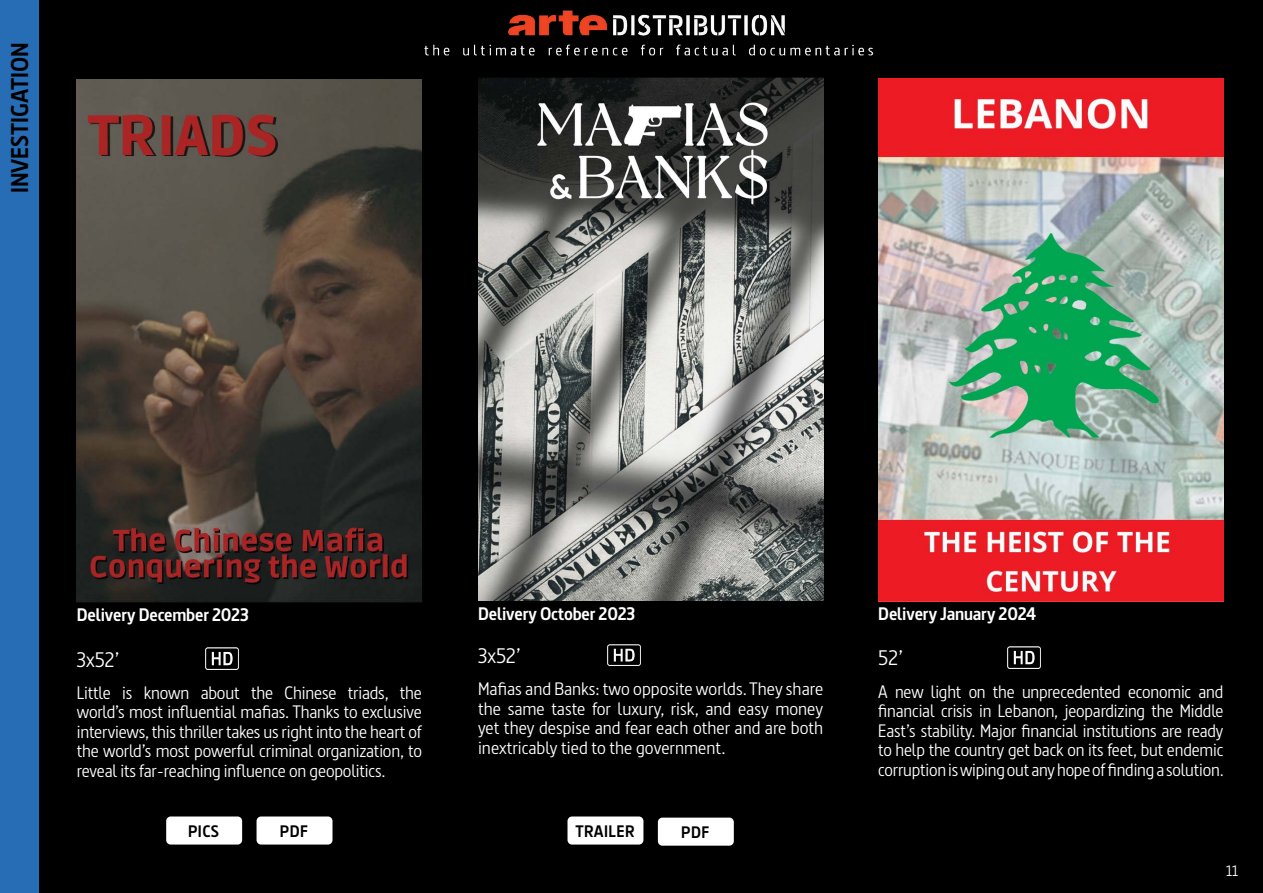
<style>
.page{position:relative;width:1263px;height:893px;background:#000}
.page>*{position:absolute;margin:0;border:0;box-sizing:border-box;transform-origin:0 0}
.t1{font:700 24px "Barna";color:#000}
.t2{font:21px "Barna";color:#fff}
.t3{font:18px/19.5px "Barna";letter-spacing:-.01em;color:#fff;text-align:justify}
.t4{font:700 18px "Barna";letter-spacing:-.01em;color:#fff}
.t5{font:700 16.5px "Barna";letter-spacing:.02em;color:#000}
.t6{font:15px "Barna";color:#fff}
</style>
<div class="page">
<img style="left:369px;top:10px;width:559px;height:75px">
<div style="left:0;top:0;width:38px;height:893px;background:#266db5"></div>
<img style="left:1007px;top:647px;width:34px;height:21px">
<img style="left:878px;top:79px;width:345px;height:523px">
<div style="left:166px;top:816px;width:76px;height:28px;background:#fff;border-radius:4px"></div>
<div style="left:257px;top:816px;width:75px;height:28px;background:#fff;border-radius:4px"></div>
<div style="left:567px;top:816px;width:76px;height:28px;background:#fff;border-radius:4px"></div>
<div style="left:658px;top:818px;width:76px;height:28px;background:#fff;border-radius:4px"></div>
<img style="left:478px;top:78px;width:345px;height:523px">
<img style="left:607px;top:644px;width:34px;height:22px">
<img style="left:205px;top:648px;width:34px;height:21px">
<img style="left:77px;top:80px;width:345px;height:523px">
<h1 class="t1" style="left:5px;top:128px;width:87px;rotate:-90deg">HISTORY</h1>
<h1 class="t1" style="left:5px;top:193px;width:153px;rotate:-90deg">INVESTIGATION</h1>
<p class="t4" style="left:77px;top:604px;width:174px">Delivery December 2023</p>
<p class="t4" style="left:478px;top:603px;width:159px">Delivery October 2023</p>
<p class="t4" style="left:878px;top:603px;width:159px">Delivery January 2024</p>
<p class="t2" style="left:77px;top:647px;width:44px">3x52’</p>
<p class="t2" style="left:478px;top:643px;width:44px">3x52’</p>
<p class="t2" style="left:878px;top:645px;width:26px">52’</p>
<p class="t3" style="left:77px;top:683px;width:347px">Little is known about the Chinese triads, the world’s most influential mafias. Thanks to exclusive interviews, this thriller takes us right into the heart of the world’s most powerful criminal organization, to reveal its far-reaching influence on geopolitics.</p>
<p class="t3" style="left:478px;top:679px;width:347px">Mafias and Banks: two opposite worlds. They share the same taste for luxury, risk, and easy money yet they despise and fear each other and are both inextricably tied to the government.</p>
<p class="t3" style="left:878px;top:682px;width:347px">A new light on the unprecedented economic and financial crisis in Lebanon, jeopardizing the Middle East’s stability. Major financial institutions are ready to help the country get back on its feet, but endemic corruption is wiping out any hope of finding a solution.</p>
<p class="t5" style="left:188px;top:821px;width:33px">PICS</p>
<p class="t5" style="left:280px;top:821px;width:30px">PDF</p>
<p class="t5" style="left:575px;top:821px;width:61px">TRAILER</p>
<p class="t5" style="left:681px;top:822px;width:30px">PDF</p>
<p class="t6" style="left:1226px;top:862px;width:14px">11</p>
</div>
